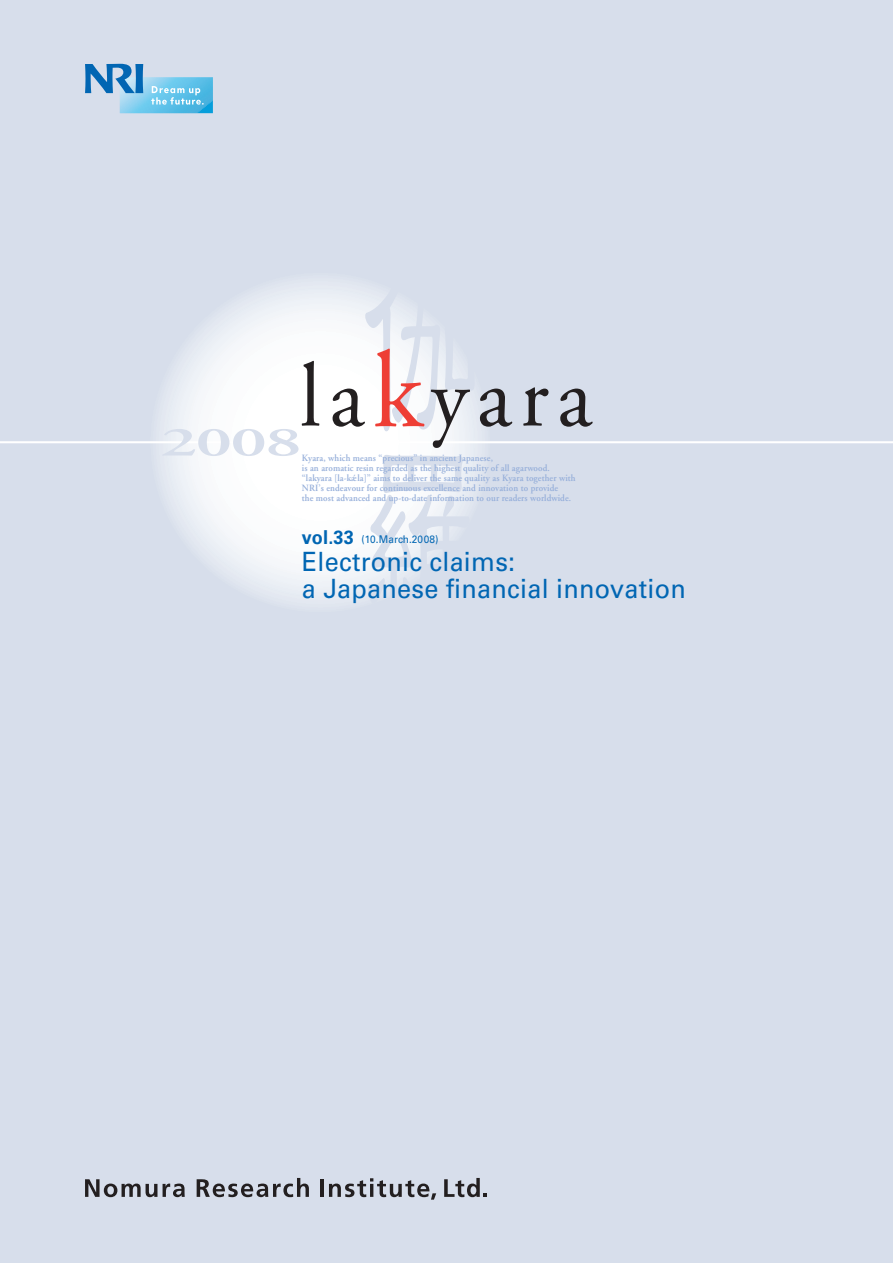
<style>
.page{position:relative;width:893px;height:1263px;background:#d7deeb}
.page>*{position:absolute;margin:0;border:0;box-sizing:border-box;transform-origin:0 0}
.t1{font:90.3px "Adobe Garamond";letter-spacing:.1em;color:#231f20;scale:.95 1}
.t2{font:600 41.4px "Adobe Garamond";color:#d7deeb;scale:1.75 1}
.t3{font:26.55px/26.5px "Univers";letter-spacing:.01em;color:#0166b3;scale:.95 1}
.t4{font:700 19.2px "Univers";color:#0166b3;scale:.95 1}
.t5{font:10.65px "Univers";letter-spacing:.01em;color:#0166b3;scale:.95 1}
.t6{font:600 9.6px/10.1px "Adobe Garamond";letter-spacing:.01em;color:#96afda;scale:.95 1}
.s1{font-size:108.45px;color:#ee3e35}
</style>
<div class="page">
<svg style="left:150px;top:272px;width:340px;height:340px"></svg>
<svg style="left:365px;top:278px;width:110px;height:153px"></svg>
<svg style="left:368px;top:455px;width:110px;height:150px"></svg>
<hr style="left:0;top:441px;width:893px;height:2px;background:#fff">
<svg style="left:85px;top:64px;width:128px;height:49px"></svg>
<svg style="left:85px;top:1179px;width:72px;height:18px"></svg>
<svg style="left:163px;top:1183px;width:22px;height:14px"></svg>
<svg style="left:197px;top:1178px;width:112px;height:19px"></svg>
<hr style="left:320px;top:1179px;width:4px;height:18px;background:#231f20">
<svg style="left:329px;top:1178px;width:107px;height:21px"></svg>
<svg style="left:444px;top:1178px;width:43px;height:19px"></svg>
<h1 class="t1" style="left:300px;top:349px;width:309px">la<span class="s1">k</span>yara</h1>
<h2 class="t2" style="left:161px;top:420px;width:82px">2008</h2>
<p class="t6" style="left:302px;top:453px;width:203px">Kyara, which means “precious” in ancient Japanese,</p>
<p class="t6" style="left:302px;top:463px;width:262px">is an aromatic resin regarded as the highest quality of all agarwood.</p>
<p class="t6" style="left:353px;top:473px;width:236px">´ la]” aims to deliver the same quality as Kyara together with</p>
<p class="t6" style="left:302px;top:473px;width:285px">“lakyara [la-kæ<br>NRI s’ endeavour for continuous excellence and innovation to provide the most advanced and up-to-date information to our readers worldwide.</p>
<h3 class="t4" style="left:302px;top:526px;width:56px">vol.33</h3>
<h3 class="t3" style="left:302px;top:549px;width:406px">Electronic claims:<br>a Japanese financial innovation</h3>
<p class="t5" style="left:361px;top:533px;width:83px">(10.March.2008(</p>
</div>
